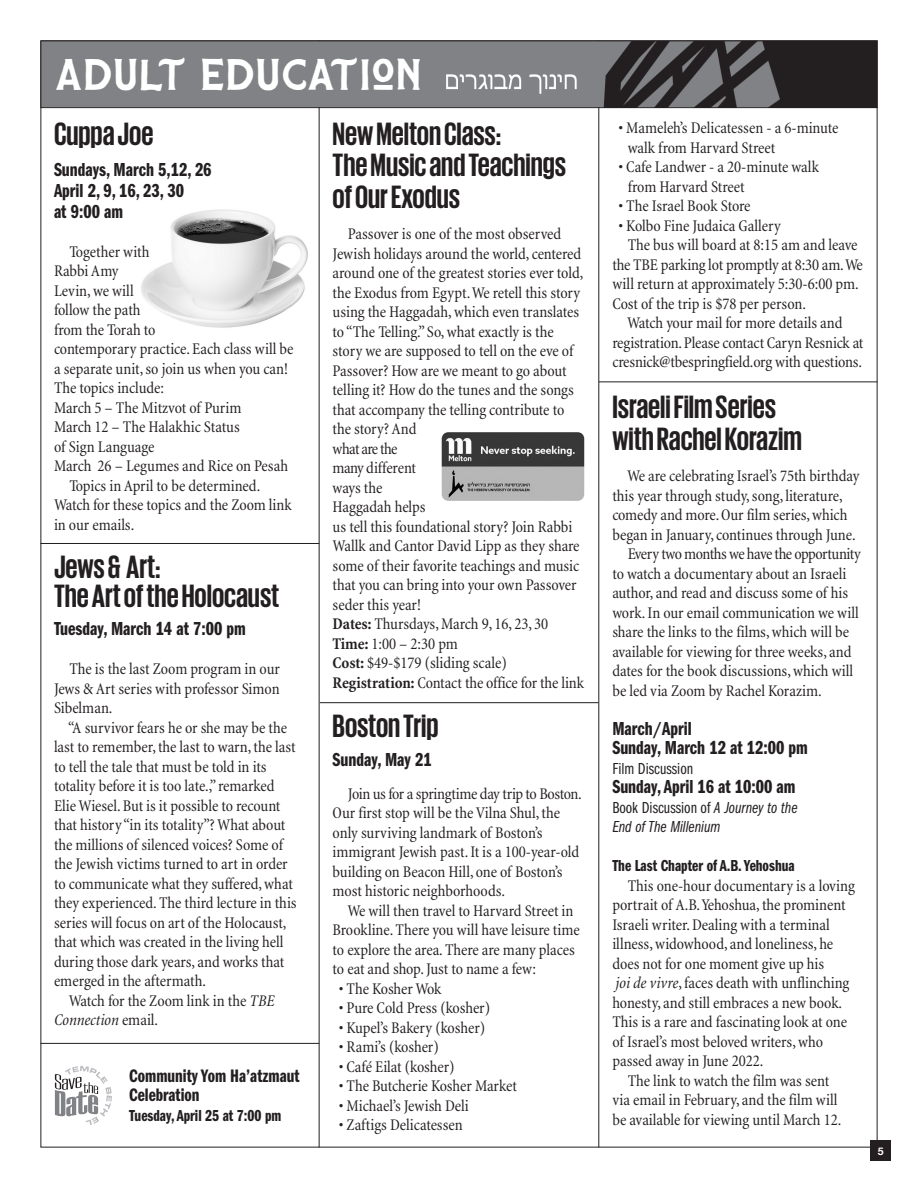
<style>
.page{position:relative;width:918px;height:1188px;background:#fff}
.page>*{position:absolute;margin:0;border:0;box-sizing:border-box;transform-origin:0 0}
.t1{font:45px "Huscon Hand";color:#fff}
.t2{font:700 33px/31.5px "Giorgio Sans";color:#231f20}
.t3{font:19.5px/21px "ITC Franklin Gothic Std Dm Cp";color:#231f20}
.t4{font:18.75px/19.5px "ITC Franklin Gothic Std Dm Cp";color:#231f20}
.t5{font:condensed 16.5px/19.5px "Minion";letter-spacing:-.005em;color:#231f20}
.t6{font:16.5px "ITC Franklin Gothic Std Dm Cp";color:#231f20}
.t7{font:16.5px "ITC Franklin Gothic Std Bk Cp";color:#231f20}
.t8{font:condensed 16.5px "Minion";letter-spacing:-.03em;color:#231f20}
.t9{font:16.5px "ITC Franklin Gothic Std Bk Cp It";color:#231f20}
.t10{font:700 10.5px "Helvetica Neue";color:#fff}
.s1{font-style:italic}
.s2{font-weight:700}
.s3{font-family:"ITC Franklin Gothic Std Bk Cp It"}
</style>
<div class="page">
<img style="left:141px;top:173px;width:178px;height:177px">
<hr style="left:319px;top:40px;width:1px;height:1108px;background:#231f20">
<hr style="left:598px;top:41px;width:1px;height:1107px;background:#231f20">
<div style="left:871px;top:1141px;width:20px;height:20px;background:#231f20"></div>
<hr style="left:320px;top:702px;width:279px;height:1px;background:#231f20">
<hr style="left:40px;top:543px;width:279px;height:1px;background:#231f20">
<hr style="left:40px;top:1043px;width:279px;height:1px;background:#231f20">
<hr style="left:599px;top:381px;width:279px;height:1px;background:#231f20">
<div style="left:41px;top:41px;width:836px;height:66px;background:#808285"></div>
<img style="left:576px;top:42px;width:300px;height:64px">
<div style="left:40px;top:40px;width:838px;height:68px;border:1px solid #231f20"></div>
<img style="left:446px;top:74px;width:130px;height:19px">
<img style="left:442px;top:432px;width:142px;height:69px">
<svg style="left:55px;top:1066px;width:57px;height:59px"></svg>
<h1 class="t1" style="left:54px;top:48px;width:370px">ADULT EDUCATION</h1>
<h2 class="t2" style="left:54px;top:119px;width:101px">Cuppa Joe</h2>
<p class="t3" style="left:54px;top:160px;width:159px">Sundays, March 5,12, 26<br>April 2, 9, 16, 23, 30<br>at 9:00 am</p>
<p class="t5" style="left:69px;top:243px;width:82px">Together with</p>
<p class="t5" style="left:54px;top:262px;width:66px">Rabbi Amy</p>
<p class="t5" style="left:54px;top:282px;width:81px">Levin, we will</p>
<p class="t5" style="left:54px;top:301px;width:88px">follow the path</p>
<p class="t5" style="left:54px;top:321px;width:103px">from the Torah to</p>
<p class="t5" style="left:54px;top:340px;width:241px">contemporary practice. Each class will be</p>
<p class="t5" style="left:54px;top:360px;width:236px">a separate unit, so join us when you can!</p>
<p class="t5" style="left:54px;top:379px;width:111px">The topics include:</p>
<p class="t5" style="left:54px;top:399px;width:189px">March 5 – The Mitzvot of Purim</p>
<p class="t5" style="left:54px;top:418px;width:187px">March 12 – The Halakhic Status</p>
<p class="t5" style="left:54px;top:438px;width:102px">of Sign Language</p>
<p class="t5" style="left:54px;top:457px;width:236px">March 26 – Legumes and Rice on Pesah</p>
<p class="t5" style="left:69px;top:477px;width:193px">Topics in April to be determined.</p>
<p class="t5" style="left:54px;top:496px;width:239px">Watch for these topics and the Zoom link</p>
<p class="t5" style="left:54px;top:516px;width:82px">in our emails.</p>
<h2 class="t2" style="left:54px;top:554px;width:227px;line-height:28.5px">Jews &amp; Art:<br>The Art of the Holocaust</h2>
<p class="t3" style="left:54px;top:620px;width:193px">Tuesday, March 14 at 7:00 pm</p>
<p class="t5" style="left:54px;top:661px;width:227px;text-align:justify;text-indent:15px">The is the last Zoom program in our Jews &amp; Art series with professor Simon Sibelman.</p>
<p class="t5" style="left:54px;top:719px;width:244px;text-indent:14px">“A survivor fears he or she may be the last to remember, the last to warn, the last to tell the tale that must be told in its totality before it is too late.,” remarked Elie Wiesel. But is it possible to recount that history “in its totality”? What about the millions of silenced voices? Some of the Jewish victims turned to art in order to communicate what they suffered, what they experienced. The third lecture in this series will focus on art of the Holocaust, that which was created in the living hell during those dark years, and works that emerged in the aftermath.</p>
<p class="t5" style="left:54px;top:992px;width:222px;text-indent:15px">Watch for the Zoom link in the <span class="s1">TBE<br>Connection</span> email.</p>
<p class="t4" style="left:129px;top:1068px;width:172px">Community Yom Ha’atzmaut<br>Celebration</p>
<p class="t6" style="left:129px;top:1110px;width:154px">Tuesday, April 25 at 7:00 pm</p>
<h2 class="t2" style="left:333px;top:119px;width:235px">New Melton Class:<br>The Music and Teachings of Our Exodus</h2>
<p class="t5" style="left:333px;top:226px;width:253px;text-indent:15px">Passover is one of the most observed<br>Jewish holidays around the world, centered around one of the greatest stories ever told, the Exodus from Egypt. We retell this story using the Haggadah, which even translates to “The Telling.” So, what exactly is the story we are supposed to tell on the eve of<br>Passover? How are we meant to go about telling it? How do the tunes and the songs that accompany the telling contribute to the story? And<br>what are the<br>many different<br>ways the<br>Haggadah helps<br>us tell this foundational story? Join Rabbi<br>Wallk and Cantor David Lipp as they share some of their favorite teachings and music that you can bring into your own Passover seder this year!<br><span class="s2">Dates:</span> Thursdays, March 9, 16, 23, 30<br><span class="s2">Time:</span> 1:00 – 2:30 pm<br><span class="s2">Cost:</span> $49-$179 (sliding scale)<br><span class="s2">Registration:</span> Contact the office for the link</p>
<h2 class="t2" style="left:333px;top:711px;width:107px">Boston Trip</h2>
<p class="t3" style="left:333px;top:750px;width:101px">Sunday, May 21</p>
<p class="t5" style="left:333px;top:785px;width:251px;text-indent:15px">Join us for a springtime day trip to Boston.<br>Our first stop will be the Vilna Shul, the only surviving landmark of Boston’s immigrant Jewish past. It is a 100-year-old building on Beacon Hill, one of Boston’s most historic neighborhoods.</p>
<p class="t5" style="left:333px;top:902px;width:249px;text-indent:15px">We will then travel to Harvard Street in Brookline. There you will have leisure time to explore the area. There are many places to eat and shop. Just to name a few:</p>
<p class="t5" style="left:339px;top:980px;width:104px">• The Kosher Wok</p>
<p class="t5" style="left:339px;top:1000px;width:153px">• Pure Cold Press (kosher)</p>
<p class="t5" style="left:339px;top:1019px;width:148px">• Kupel’s Bakery (kosher)</p>
<p class="t5" style="left:339px;top:1039px;width:102px">• Rami’s (kosher)</p>
<p class="t5" style="left:339px;top:1058px;width:117px">• Café Eilat (kosher)</p>
<p class="t5" style="left:339px;top:1078px;width:180px">• The Butcherie Kosher Market</p>
<p class="t5" style="left:339px;top:1097px;width:131px">• Michael’s Jewish Deli</p>
<p class="t5" style="left:339px;top:1117px;width:126px">• Zaftigs Delicatessen</p>
<p class="t5" style="left:628px;top:120px;width:212px;text-indent:-9px">• Mameleh’s Delicatessen - a 6-minute walk from Harvard Street</p>
<p class="t5" style="left:628px;top:159px;width:193px;text-indent:-9px">• Cafe Landwer - a 20-minute walk from Harvard Street</p>
<p class="t5" style="left:618px;top:198px;width:134px">• The Israel Book Store</p>
<p class="t5" style="left:618px;top:217px;width:164px">• Kolbo Fine Judaica Gallery</p>
<p class="t5" style="left:628px;top:237px;width:231px">The bus will board at 8:15 am and leave</p>
<p class="t5" style="left:612px;top:256px;width:252px">the TBE parking lot promptly at 8:30 am. We</p>
<p class="t5" style="left:612px;top:276px;width:248px">will return at approximately 5:30-6:00 pm.</p>
<p class="t5" style="left:612px;top:295px;width:195px">Cost of the trip is $78 per person.</p>
<p class="t5" style="left:627px;top:315px;width:217px">Watch your mail for more details and</p>
<p class="t5" style="left:612px;top:334px;width:253px">registration. Please contact Caryn Resnick at</p>
<p class="t5" style="left:612px;top:354px;width:251px">cresnick@tbespringfield.org with questions.</p>
<h2 class="t2" style="left:612px;top:393px;width:191px">Israeli Film Series with Rachel Korazim</h2>
<p class="t5" style="left:627px;top:468px;width:234px">We are celebrating Israel’s 75th birthday</p>
<p class="t5" style="left:612px;top:487px;width:232px">this year through study, song, literature,</p>
<p class="t5" style="left:612px;top:507px;width:237px">comedy and more. Our film series, which</p>
<p class="t5" style="left:612px;top:526px;width:245px">began in January, continues through June.</p>
<p class="t8" style="left:628px;top:547px;width:235px">Every two months we have the opportunity</p>
<p class="t5" style="left:612px;top:565px;width:236px">to watch a documentary about an Israeli</p>
<p class="t5" style="left:612px;top:585px;width:237px">author, and read and discuss some of his</p>
<p class="t5" style="left:612px;top:604px;width:248px">work. In our email communication we will</p>
<p class="t5" style="left:612px;top:624px;width:238px">share the links to the films, which will be</p>
<p class="t5" style="left:612px;top:643px;width:241px">available for viewing for three weeks, and</p>
<p class="t5" style="left:612px;top:663px;width:242px">dates for the book discussions, which will</p>
<p class="t5" style="left:612px;top:682px;width:211px">be led via Zoom by Rachel Korazim.</p>
<p class="t3" style="left:612px;top:720px;width:197px;line-height:19.5px">March/April<br>Sunday, March 12 at 12:00 pm</p>
<p class="t7" style="left:612px;top:763px;width:82px">Film Discussion</p>
<p class="t3" style="left:612px;top:778px;width:185px">Sunday, April 16 at 10:00 am</p>
<p class="t7" style="left:612px;top:802px;width:187px">Book Discussion of <span class="s3">A Journey to the</span></p>
<p class="t9" style="left:612px;top:821px;width:110px">End of The Millenium</p>
<p class="t6" style="left:612px;top:860px;width:184px">The Last Chapter of A.B. Yehoshua</p>
<p class="t5" style="left:628px;top:877px;width:229px">This one-hour documentary is a loving</p>
<p class="t5" style="left:612px;top:897px;width:235px">portrait of A.B. Yehoshua, the prominent</p>
<p class="t5" style="left:612px;top:916px;width:219px">Israeli writer. Dealing with a terminal</p>
<p class="t5" style="left:612px;top:936px;width:222px">illness, widowhood, and loneliness, he</p>
<p class="t5" style="left:612px;top:955px;width:213px">does not for one moment give up his</p>
<p class="t5" style="left:615px;top:975px;width:235px"><span class="s1">joi de vivre</span>, faces death with unflinching</p>
<p class="t5" style="left:612px;top:994px;width:231px">honesty, and still embraces a new book.</p>
<p class="t5" style="left:612px;top:1014px;width:236px">This is a rare and fascinating look at one</p>
<p class="t5" style="left:612px;top:1033px;width:212px">of Israel’s most beloved writers, who</p>
<p class="t5" style="left:612px;top:1053px;width:153px">passed away in June 2022.</p>
<p class="t5" style="left:628px;top:1072px;width:203px">The link to watch the film was sent</p>
<p class="t5" style="left:612px;top:1092px;width:227px">via email in February, and the film will</p>
<p class="t5" style="left:612px;top:1111px;width:231px">be available for viewing until March 12.</p>
<p class="t10" style="left:878px;top:1145px;width:7px">5</p>
</div>
